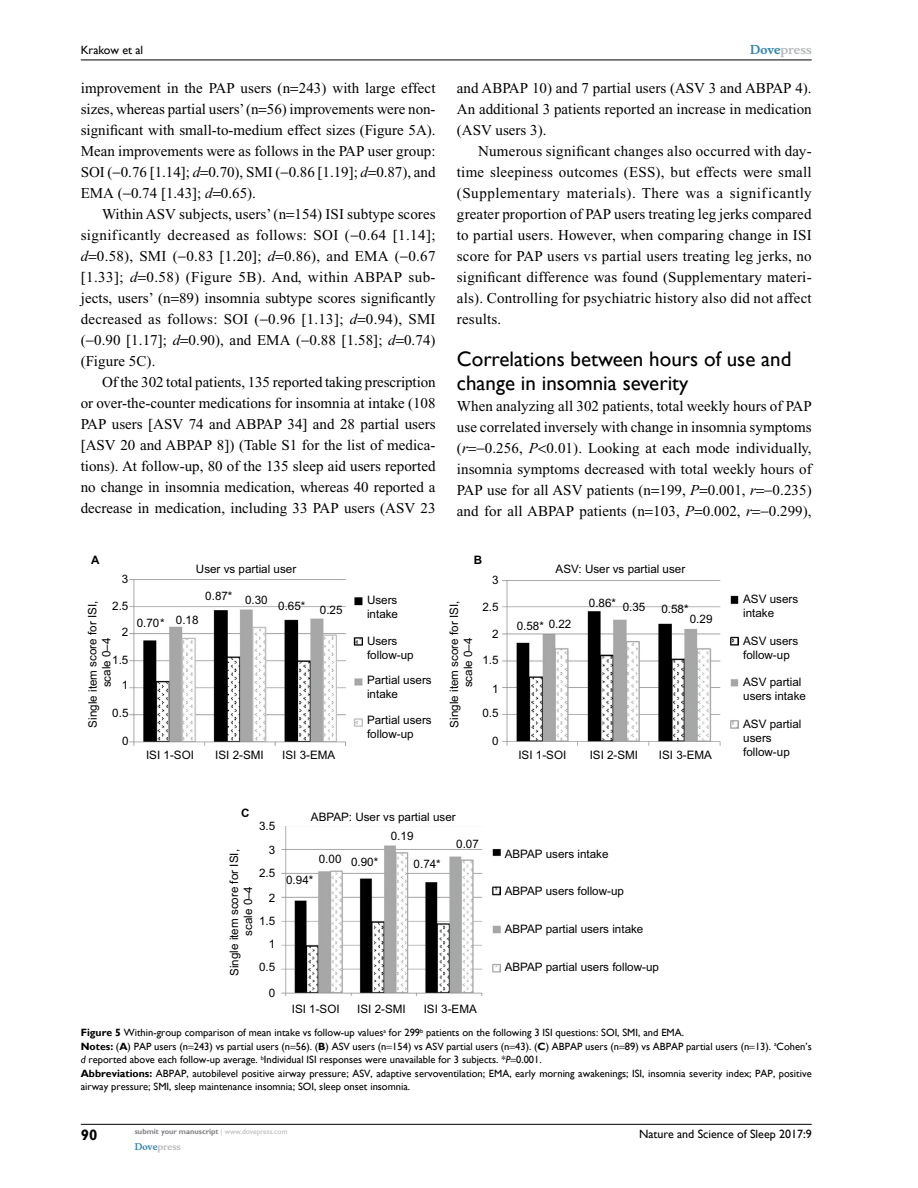
<style>
.page{position:relative;width:918px;height:1188px;background:#fff}
.page>*{position:absolute;margin:0;border:0;box-sizing:border-box;transform-origin:0 0}
.t1{font:21px/24px "Gill Sans";color:#000}
.t2{font:15px/21px "Times New Roman";color:#000;text-align:justify}
.t3{font:700 15px "Gill Sans";color:#000}
.t4{font:12px "Gill Sans";color:#000}
.t5{font:700 12px "Musee";color:#b8babc}
.t6{font:11.7px/14px "Arial";color:#000}
.t7{font:700 11.7px "Arial";color:#000}
.t8{font:10.5px/13.5px "Gill Sans";color:#000}
.t9{font:700 9px "Musee";color:#b8babc}
.t10{font:700 7.5px "Gill Sans";color:#808285}
.s1{font-style:italic}
.s2{color:#3785ad}
.s3{font-weight:700}
.s4{font-weight:400;color:#b8babc}
</style>
<div class="page">
<hr style="left:81px;top:1124px;width:731px;height:1px;background:#000">
<hr style="left:81px;top:60px;width:731px;height:1px;background:#000">
<img style="left:130px;top:579px;width:233px;height:166px">
<img style="left:502px;top:580px;width:237px;height:166px">
<img style="left:282px;top:826px;width:218px;height:170px">
<p class="t4" style="left:81px;top:43px;width:64px">Krakow et al</p>
<p class="t2" style="left:81px;top:77px;width:356px">improvement in the PAP users (n 243) with large effect sizes, whereas partial users’ (n 56) improvements were non&shy;significant with small-to-medium effect sizes (Figure 5A).<br>Mean improvements were as follows in the PAP user group:<br>SOI ( 0.76 [1.14]; <span class="s1">d</span> 0.70), SMI ( 0.86 [1.19]; <span class="s1">d</span> 0.87), and EMA ( 0.74 [1.43]; <span class="s1">d</span> 0.65).</p>
<p class="t2" style="left:81px;top:203px;width:356px;text-indent:21px">Within ASV subjects, users’ (n 154) ISI subtype scores significantly decreased as follows: SOI ( 0.64 [1.14]; <span class="s1">d</span> 0.58), SMI ( 0.83 [1.20]; <span class="s1">d</span> 0.86), and EMA ( 0.67 [1.33]; <span class="s1">d</span> 0.58) (Figure 5B). And, within ABPAP sub&shy;jects, users’ (n 89) insomnia subtype scores significantly decreased as follows: SOI ( 0.96 [1.13]; <span class="s1">d</span> 0.94), SMI ( 0.90 [1.17]; <span class="s1">d</span> 0.90), and EMA ( 0.88 [1.58]; <span class="s1">d</span> 0.74) (Figure 5C).</p>
<p class="t2" style="left:81px;top:371px;width:357px;text-indent:21px">Of the 302 total patients, 135 reported taking prescription or over-the-counter medications for insomnia at intake (108<br>PAP users [ASV 74 and ABPAP 34] and 28 partial users [ASV 20 and ABPAP 8]) (Table S1 for the list of medica&shy;tions). At follow-up, 80 of the 135 sleep aid users reported no change in insomnia medication, whereas 40 reported a decrease in medication, including 33 PAP users (ASV 23</p>
<p class="t5" style="left:750px;top:43px;width:63px"><span class="s2">Dove</span>press</p>
<p class="t2" style="left:457px;top:77px;width:356px">and ABPAP 10) and 7 partial users (ASV 3 and ABPAP 4).<br>An additional 3 patients reported an increase in medication (ASV users 3).</p>
<p class="t2" style="left:457px;top:140px;width:356px;text-indent:21px">Numerous significant changes also occurred with day&shy;time sleepiness outcomes (ESS), but effects were small (Supplementary materials). There was a significantly greater proportion of PAP users treating leg jerks compared to partial users. However, when comparing change in ISI score for PAP users vs partial users treating leg jerks, no significant difference was found (Supplementary materi&shy;als). Controlling for psychiatric history also did not affect results.</p>
<h1 class="t1" style="left:457px;top:347px;width:336px">Correlations between hours of use and change in insomnia severity</h1>
<p class="t2" style="left:457px;top:395px;width:356px">When analyzing all 302 patients, total weekly hours of PAP use correlated inversely with change in insomnia symptoms (<span class="s1">r</span> 0.256, <span class="s1">P</span> 0.01). Looking at each mode individually, insomnia symptoms decreased with total weekly hours of PAP use for all ASV patients (n 199, <span class="s1">P</span> 0.001, <span class="s1">r</span> 0.235) and for all ABPAP patients (n 103, <span class="s1">P</span> 0.002, <span class="s1">r</span> 0.299),</p>
<p class="t7" style="left:91px;top:551px;width:10px">A</p>
<p class="t6" style="left:122px;top:572px;width:8px">3</p>
<p class="t6" style="left:196px;top:561px;width:102px">User vs partial user</p>
<p class="t7" style="left:474px;top:551px;width:10px">B</p>
<p class="t6" style="left:492px;top:573px;width:8px">3</p>
<p class="t6" style="left:556px;top:562px;width:131px">ASV: User vs partial user</p>
<p class="t6" style="left:112px;top:598px;width:18px">2.5</p>
<p class="t6" style="left:85px;top:728px;width:128px;text-align:center;rotate:-90deg">Single item score for ISI, scale 0–4</p>
<p class="t6" style="left:122px;top:625px;width:8px">2</p>
<p class="t6" style="left:112px;top:652px;width:18px">1.5</p>
<p class="t6" style="left:122px;top:678px;width:8px">1</p>
<p class="t6" style="left:112px;top:706px;width:18px">0.5</p>
<p class="t6" style="left:122px;top:734px;width:8px">0</p>
<p class="t6" style="left:205px;top:589px;width:64px">0.87* 0.30</p>
<p class="t6" style="left:137px;top:616px;width:63px">0.70* 0.18</p>
<p class="t6" style="left:278px;top:599px;width:66px">0.65* 0.25</p>
<p class="t6" style="left:367px;top:593px;width:33px">Users intake</p>
<p class="t6" style="left:367px;top:634px;width:48px">Users follow-up</p>
<p class="t6" style="left:367px;top:673px;width:66px">Partial users intake</p>
<p class="t6" style="left:367px;top:713px;width:66px">Partial users follow-up</p>
<p class="t6" style="left:447px;top:728px;width:128px;text-align:center;rotate:-90deg">Single item score for ISI, scale 0–4</p>
<p class="t6" style="left:482px;top:600px;width:18px">2.5</p>
<p class="t6" style="left:492px;top:627px;width:8px">2</p>
<p class="t6" style="left:482px;top:653px;width:18px">1.5</p>
<p class="t6" style="left:492px;top:682px;width:8px">1</p>
<p class="t6" style="left:482px;top:706px;width:18px">0.5</p>
<p class="t6" style="left:492px;top:733px;width:8px">0</p>
<p class="t6" style="left:517px;top:619px;width:56px">0.58* 0.22</p>
<p class="t6" style="left:589px;top:595px;width:58px">0.86* 0.35</p>
<p class="t6" style="left:661px;top:601px;width:29px">0.58*</p>
<p class="t6" style="left:690px;top:612px;width:24px">0.29</p>
<p class="t6" style="left:146px;top:748px;width:49px">ISI 1-SOI</p>
<p class="t6" style="left:215px;top:748px;width:50px">ISI 2-SMI</p>
<p class="t6" style="left:282px;top:748px;width:55px">ISI 3-EMA</p>
<p class="t6" style="left:518px;top:748px;width:49px">ISI 1-SOI</p>
<p class="t6" style="left:590px;top:748px;width:50px">ISI 2-SMI</p>
<p class="t6" style="left:659px;top:748px;width:55px">ISI 3-EMA</p>
<p class="t6" style="left:743px;top:592px;width:57px">ASV users intake</p>
<p class="t6" style="left:743px;top:634px;width:57px">ASV users follow-up</p>
<p class="t6" style="left:743px;top:675px;width:64px">ASV partial users intake</p>
<p class="t6" style="left:743px;top:717px;width:60px">ASV partial users follow-up</p>
<p class="t7" style="left:241px;top:804px;width:10px">C</p>
<p class="t6" style="left:259px;top:819px;width:18px">3.5</p>
<p class="t6" style="left:259px;top:866px;width:18px">2.5</p>
<p class="t6" style="left:259px;top:910px;width:18px;line-height:22.8px;text-align:right">1.5<br>1<br>0.5</p>
<p class="t6" style="left:269px;top:986px;width:8px">0</p>
<p class="t6" style="left:269px;top:843px;width:8px">3</p>
<p class="t6" style="left:269px;top:891px;width:8px">2</p>
<p class="t6" style="left:227px;top:976px;width:128px;text-align:center;rotate:-90deg">Single item score for ISI, scale 0–4</p>
<p class="t6" style="left:311px;top:810px;width:146px">ABPAP: User vs partial user</p>
<p class="t6" style="left:319px;top:851px;width:24px">0.00</p>
<p class="t6" style="left:286px;top:873px;width:29px">0.94*</p>
<p class="t6" style="left:391px;top:829px;width:24px">0.19</p>
<p class="t6" style="left:351px;top:855px;width:29px">0.90*</p>
<p class="t6" style="left:414px;top:857px;width:29px">0.74*</p>
<p class="t6" style="left:456px;top:837px;width:24px">0.07</p>
<p class="t6" style="left:292px;top:1002px;width:49px">ISI 1-SOI</p>
<p class="t6" style="left:357px;top:1002px;width:50px">ISI 2-SMI</p>
<p class="t6" style="left:424px;top:1002px;width:55px">ISI 3-EMA</p>
<p class="t6" style="left:505px;top:846px;width:105px">ABPAP users intake</p>
<p class="t6" style="left:505px;top:884px;width:121px">ABPAP users follow-up</p>
<p class="t6" style="left:505px;top:922px;width:140px">ABPAP partial users intake</p>
<p class="t6" style="left:505px;top:959px;width:156px">ABPAP partial users follow-up</p>
<p class="t8" style="left:81px;top:1026px;width:732px"><span class="s3">Figure 5</span> Within-group comparison of mean intake vs follow-up values<sup>a</sup> for 299<sup>b</sup> patients on the following 3 ISI questions: SOI, SMI, and EMA.<br><span class="s3">Notes:</span> (<span class="s3">A</span>) PAP users (n 243) vs partial users (n 56). (<span class="s3">B</span>) ASV users (n 154) vs ASV partial users (n 43). (<span class="s3">C</span>) ABPAP users (n 89) vs ABPAP partial users (n 13). <sup>a</sup>Cohen’s <span class="s1">d</span> reported above each follow-up average. <sup>b</sup>Individual ISI responses were unavailable for 3 subjects. *<span class="s1">P</span> 0.001.<br><span class="s3">Abbreviations:</span> ABPAP, autobilevel positive airway pressure; ASV, adaptive servoventilation; EMA, early morning awakenings; ISI, insomnia severity index; PAP, positive airway pressure; SMI, sleep maintenance insomnia; SOI, sleep onset insomnia.</p>
<p class="t3" style="left:81px;top:1126px;width:18px">90</p>
<p class="t10" style="left:135px;top:1127px;width:154px">submit your manuscript <span class="s4">| www.dovepress.com</span></p>
<p class="t9" style="left:135px;top:1141px;width:48px"><span class="s2">Dove</span>press</p>
<p class="t4" style="left:639px;top:1127px;width:174px">Nature and Science of Sleep 2017:9</p>
</div>
